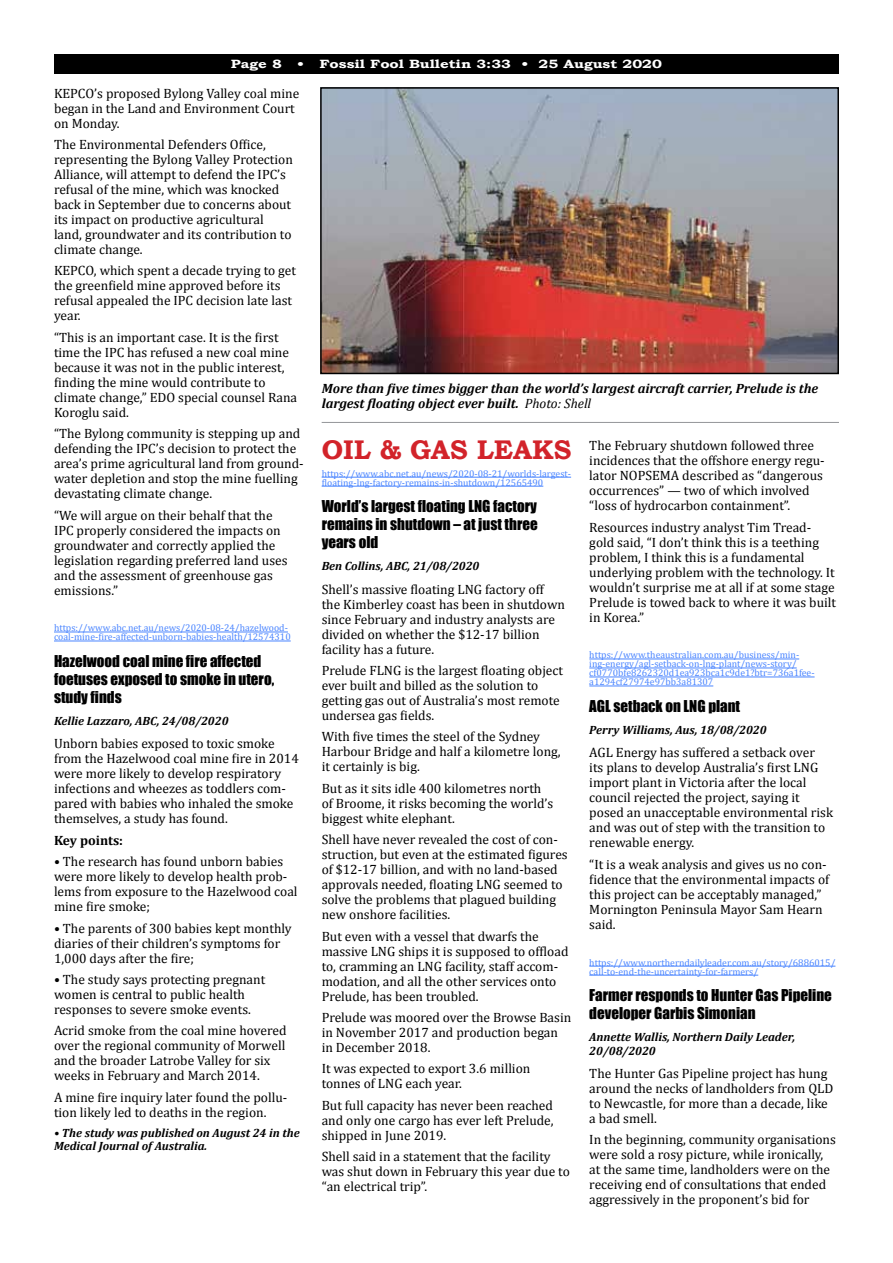
<style>
.page{position:relative;width:893px;height:1263px;background:#fff}
.page>*{position:absolute;margin:0;border:0;box-sizing:border-box;transform-origin:0 0}
.t1{font:700 27px "Bookman Old Style";color:#d2232a}
.t2{font:15px/18px "Impact";color:#000}
.t3{font:13.5px/15px "Cambria";color:#000}
.t4{font:italic 700 13.5px/15px "Cambria";color:#000}
.t5{font:700 13.5px "Cambria";color:#000}
.t6{font:italic 700 12px/13.5px "Cambria";color:#000}
.t7{font:700 12px "Bookman Old Style";color:#fff;scale:1.25 1}
.t8{font:9.75px/9px "Cambria";color:#4a85ff}
.s1{font-weight:400}
</style>
<div class="page">
<div style="left:54px;top:54px;width:785px;height:20px;background:#000"></div>
<hr style="left:54px;top:632px;width:234px;height:1px;background:#4a85ff">
<hr style="left:54px;top:641px;width:237px;height:1px;background:#4a85ff">
<hr style="left:322px;top:477px;width:249px;height:1px;background:#4a85ff">
<hr style="left:322px;top:486px;width:221px;height:1px;background:#4a85ff">
<hr style="left:589px;top:659px;width:210px;height:1px;background:#4a85ff">
<hr style="left:589px;top:668px;width:208px;height:1px;background:#4a85ff">
<hr style="left:589px;top:677px;width:226px;height:1px;background:#4a85ff">
<hr style="left:589px;top:686px;width:124px;height:1px;background:#4a85ff">
<hr style="left:589px;top:966px;width:246px;height:1px;background:#4a85ff">
<hr style="left:589px;top:975px;width:169px;height:1px;background:#4a85ff">
<img style="left:323px;top:90px;width:513px;height:281px">
<div style="left:320px;top:87px;width:519px;height:287px;border:2px solid #000"></div>
<hr style="left:322px;top:422px;width:517px;height:1px;background:#939598">
<p class="t7" style="left:231px;top:55px;width:42px">Page 8</p>
<p class="t7" style="left:297px;top:55px;width:293px">• Fossil Fool Bulletin 3:33 • 25 August 2020</p>
<p class="t3" style="left:54px;top:86px;width:247px">KEPCO’s proposed Bylong Valley coal mine began in the Land and Environment Court on Monday.</p>
<p class="t3" style="left:54px;top:137px;width:240px">The Environmental Defenders Office, representing the Bylong Valley Protection Alliance, will attempt to defend the IPC’s refusal of the mine, which was knocked back in September due to concerns about its impact on productive agricultural land, groundwater and its contribution to climate change.</p>
<p class="t3" style="left:54px;top:263px;width:244px">KEPCO, which spent a decade trying to get the greenfield mine approved before its refusal appealed the IPC decision late last year.</p>
<p class="t3" style="left:54px;top:330px;width:245px">“This is an important case. It is the first time the IPC has refused a new coal mine because it was not in the public interest, finding the mine would contribute to climate change,” EDO special counsel Rana Koroglu said.</p>
<p class="t3" style="left:54px;top:426px;width:251px">“The Bylong community is stepping up and defending the IPC’s decision to protect the area’s prime agricultural land from ground&shy;water depletion and stop the mine fuelling devastating climate change.</p>
<p class="t3" style="left:54px;top:507px;width:235px">“We will argue on their behalf that the IPC properly considered the impacts on groundwater and correctly applied the legislation regarding preferred land uses and the assessment of greenhouse gas emissions.”</p>
<p class="t8" style="left:54px;top:623px;width:238px">https://www.abc.net.au/news/2020-08-24/hazelwood&shy;coal-mine-fire-affected-unborn-babies-health/12574310</p>
<p class="t2" style="left:54px;top:652px;width:222px">Hazelwood coal mine fire affected foetuses exposed to smoke in utero, study finds</p>
<p class="t6" style="left:54px;top:714px;width:176px">Kellie Lazzaro, ABC, 24/08/2020</p>
<p class="t3" style="left:54px;top:736px;width:246px">Unborn babies exposed to toxic smoke from the Hazelwood coal mine fire in 2014 were more likely to develop respiratory infections and wheezes as toddlers com&shy;pared with babies who inhaled the smoke themselves, a study has found.</p>
<p class="t5" style="left:54px;top:832px;width:71px">Key points:</p>
<p class="t3" style="left:54px;top:854px;width:245px">• The research has found unborn babies were more likely to develop health prob&shy;lems from exposure to the Hazelwood coal mine fire smoke;</p>
<p class="t3" style="left:54px;top:920px;width:239px">• The parents of 300 babies kept monthly diaries of their children’s symptoms for<br>1,000 days after the fire;</p>
<p class="t3" style="left:54px;top:972px;width:213px">• The study says protecting pregnant women is central to public health responses to severe smoke events.</p>
<p class="t3" style="left:54px;top:1023px;width:234px">Acrid smoke from the coal mine hovered over the regional community of Morwell and the broader Latrobe Valley for six weeks in February and March 2014.</p>
<p class="t3" style="left:54px;top:1089px;width:235px">A mine fire inquiry later found the pollu&shy;tion likely led to deaths in the region.</p>
<p class="t6" style="left:54px;top:1125px;width:247px">• The study was published on August 24 in the<br>Medical Journal of Australia.</p>
<p class="t4" style="left:322px;top:381px;width:498px">More than five times bigger than the world’s largest aircraft carrier, Prelude is the largest floating object ever built. <span class="s1">Photo: Shell</span></p>
<h1 class="t1" style="left:322px;top:430px;width:251px">OIL &amp; GAS LEAKS</h1>
<p class="t8" style="left:322px;top:469px;width:251px">https://www.abc.net.au/news/2020-08-21/worlds-largest&shy;floating-lng-factory-remains-in-shutdown/12565490</p>
<p class="t2" style="left:322px;top:497px;width:218px;text-align:justify">World’s largest floating LNG factory remains in shutdown – at just three years old</p>
<p class="t6" style="left:322px;top:559px;width:159px">Ben Collins, ABC, 21/08/2020</p>
<p class="t3" style="left:322px;top:581px;width:245px">Shell’s massive floating LNG factory off the Kimberley coast has been in shutdown since February and industry analysts are divided on whether the $12-17 billion facility has a future.</p>
<p class="t3" style="left:322px;top:663px;width:243px">Prelude FLNG is the largest floating object ever built and billed as the solution to getting gas out of Australia’s most remote undersea gas fields.</p>
<p class="t3" style="left:322px;top:729px;width:240px">With five times the steel of the Sydney<br>Harbour Bridge and half a kilometre long, it certainly is big.</p>
<p class="t3" style="left:322px;top:781px;width:233px">But as it sits idle 400 kilometres north of Broome, it risks becoming the world’s biggest white elephant.</p>
<p class="t3" style="left:322px;top:832px;width:248px">Shell have never revealed the cost of con&shy;struction, but even at the estimated figures of $12-17 billion, and with no land-based approvals needed, floating LNG seemed to solve the problems that plagued building new onshore facilities.</p>
<p class="t3" style="left:322px;top:928px;width:248px">But even with a vessel that dwarfs the massive LNG ships it is supposed to offload to, cramming an LNG facility, staff accom&shy;modation, and all the other services onto Prelude, has been troubled.</p>
<p class="t3" style="left:322px;top:1010px;width:251px">Prelude was moored over the Browse Basin in November 2017 and production began in December 2018.</p>
<p class="t3" style="left:322px;top:1061px;width:210px">It was expected to export 3.6 million tonnes of LNG each year.</p>
<p class="t3" style="left:322px;top:1097px;width:233px;text-align:justify">But full capacity has never been reached and only one cargo has ever left Prelude, shipped in June 2019.</p>
<p class="t3" style="left:322px;top:1149px;width:250px">Shell said in a statement that the facility was shut down in February this year due to “an electrical trip”.</p>
<p class="t3" style="left:589px;top:438px;width:237px">The February shutdown followed three incidences that the offshore energy regu&shy;lator NOPSEMA described as “dangerous occurrences” — two of which involved “loss of hydrocarbon containment”.</p>
<p class="t3" style="left:589px;top:519px;width:248px">Resources industry analyst Tim Tread&shy;gold said, “I don’t think this is a teething problem, I think this is a fundamental underlying problem with the technology. It wouldn’t surprise me at all if at some stage Prelude is towed back to where it was built in Korea.”</p>
<p class="t8" style="left:589px;top:650px;width:227px">https://www.theaustralian.com.au/business/min&shy;ing-energy/agl-setback-on-lng-plant/news-story/ cf0770bfe8262320d1ea923bca1c9de1?btr=736a1fee&shy;a1294cf27974e97bb3a81307</p>
<p class="t2" style="left:589px;top:697px;width:152px">AGL setback on LNG plant</p>
<p class="t6" style="left:589px;top:723px;width:179px">Perry Williams, Aus, 18/08/2020</p>
<p class="t3" style="left:589px;top:745px;width:245px">AGL Energy has suffered a setback over<br>its plans to develop Australia’s first LNG import plant in Victoria after the local council rejected the project, saying it posed an unacceptable environmental risk and was out of step with the transition to renewable energy.</p>
<p class="t3" style="left:589px;top:857px;width:241px">“It is a weak analysis and gives us no con&shy;fidence that the environmental impacts of this project can be acceptably managed,” Mornington Peninsula Mayor Sam Hearn said.</p>
<p class="t8" style="left:589px;top:958px;width:248px">https://www.northerndailyleader.com.au/story/6886015/ call-to-end-the-uncertainty-for-farmers/</p>
<p class="t2" style="left:589px;top:986px;width:244px">Farmer responds to Hunter Gas Pipeline developer Garbis Simonian</p>
<p class="t6" style="left:589px;top:1030px;width:208px">Annette Wallis, Northern Daily Leader,<br>20/08/2020</p>
<p class="t3" style="left:589px;top:1066px;width:246px">The Hunter Gas Pipeline project has hung around the necks of landholders from QLD to Newcastle, for more than a decade, like a bad smell.</p>
<p class="t3" style="left:589px;top:1132px;width:248px">In the beginning, community organisations were sold a rosy picture, while ironically, at the same time, landholders were on the receiving end of consultations that ended aggressively in the proponent’s bid for</p>
</div>
